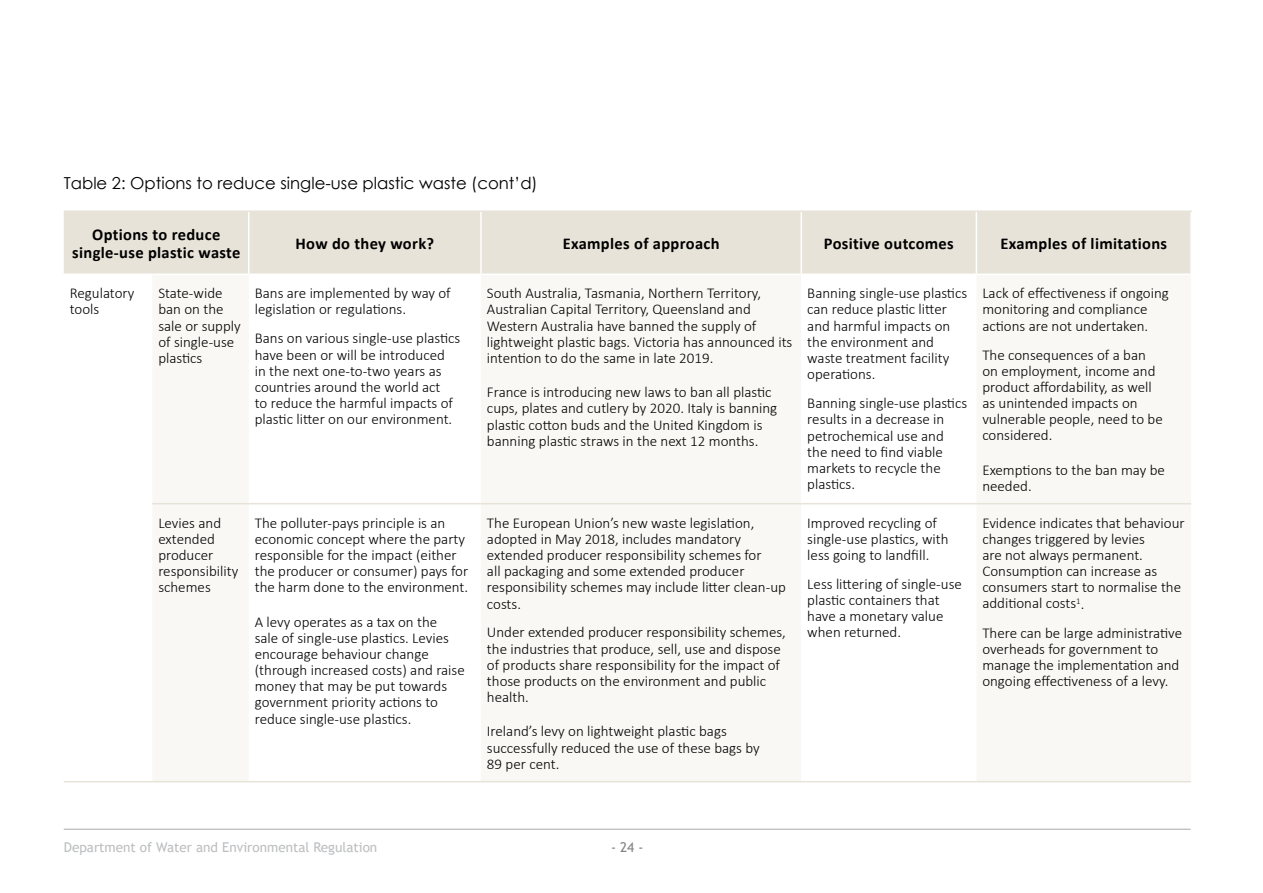
<style>
.page{position:relative;width:1263px;height:893px;background:#fff}
.page>*{position:absolute;margin:0;border:0;box-sizing:border-box;transform-origin:0 0}
.t1{font:700 16.5px/17.9px "Calibri";letter-spacing:.02em;color:#000;text-align:center}
.t2{font:16.5px "Century Gothic";color:#000}
.t3{font:300 15px/16.2px "Calibri";color:#000}
.t4{font:13.5px "Trebuchet MS";color:#bcbec0}
.t5{font:13.5px "Trebuchet MS";color:#808285}
</style>
<div class="page">
<hr style="left:64px;top:829px;width:1127px;height:1px;background:#a7a9ac">
<div style="left:64px;top:212px;width:1126px;height:62px;background:#e7e3d8"></div>
<svg style="left:152px;top:502px;width:1039px;height:279px;fill:#f9f8f5"></svg>
<svg style="left:801px;top:502px;width:175px;height:279px"></svg>
<hr style="left:64px;top:210px;width:88px;height:2px;background:#e7e3d8">
<hr style="left:152px;top:210px;width:97px;height:2px;background:#e7e3d8">
<hr style="left:249px;top:210px;width:232px;height:2px;background:#e7e3d8">
<hr style="left:481px;top:210px;width:320px;height:2px;background:#e7e3d8">
<hr style="left:801px;top:210px;width:175px;height:2px;background:#e7e3d8">
<hr style="left:976px;top:210px;width:216px;height:2px;background:#e7e3d8">
<hr style="left:248px;top:212px;width:1px;height:62px;background:#fff">
<hr style="left:480px;top:212px;width:2px;height:62px;background:#fff">
<hr style="left:800px;top:212px;width:2px;height:62px;background:#fff">
<hr style="left:975px;top:212px;width:2px;height:62px;background:#fff">
<hr style="left:152px;top:503px;width:97px;height:1px;background:#e7e3d8">
<hr style="left:249px;top:503px;width:232px;height:1px;background:#e7e3d8">
<hr style="left:481px;top:503px;width:320px;height:1px;background:#e7e3d8">
<hr style="left:801px;top:503px;width:175px;height:1px;background:#e7e3d8">
<hr style="left:976px;top:503px;width:215px;height:1px;background:#e7e3d8">
<hr style="left:64px;top:781px;width:88px;height:1px;background:#e7e3d8">
<hr style="left:152px;top:781px;width:97px;height:1px;background:#e7e3d8">
<hr style="left:249px;top:781px;width:232px;height:1px;background:#e7e3d8">
<hr style="left:481px;top:781px;width:320px;height:1px;background:#e7e3d8">
<hr style="left:801px;top:781px;width:175px;height:1px;background:#e7e3d8">
<hr style="left:976px;top:781px;width:215px;height:1px;background:#e7e3d8">
<p class="t2" style="left:64px;top:171px;width:475px">Table 2: Options to reduce single-use plastic waste (cont’d)</p>
<p class="t1" style="left:72px;top:225px;width:170px">Options to reduce single-use plastic waste</p>
<p class="t1" style="left:295px;top:234px;width:140px">How do they work?</p>
<p class="t1" style="left:563px;top:234px;width:158px">Examples of approach</p>
<p class="t1" style="left:824px;top:234px;width:132px">Positive outcomes</p>
<p class="t1" style="left:1000px;top:234px;width:168px">Examples of limitations</p>
<p class="t3" style="left:70px;top:285px;width:66px">Regulatory tools</p>
<p class="t3" style="left:158px;top:285px;width:84px">State-wide ban on the sale or supply of single-use plastics</p>
<p class="t3" style="left:255px;top:285px;width:197px">Bans are implemented by way of legislation or regulations.</p>
<p class="t3" style="left:982px;top:285px;width:188px">Lack of effectiveness if ongoing monitoring and compliance actions are not undertaken.</p>
<p class="t3" style="left:982px;top:346px;width:182px">The consequences of a ban on employment, income and product affordability, as well as unintended impacts on vulnerable people, need to be considered.</p>
<p class="t3" style="left:982px;top:461px;width:184px">Exemptions to the ban may be needed.</p>
<p class="t3" style="left:807px;top:285px;width:161px">Banning single-use plastics can reduce plastic litter and harmful impacts on the environment and waste treatment facility operations.</p>
<p class="t3" style="left:807px;top:395px;width:161px">Banning single-use plastics results in a decrease in petrochemical use and the need to find viable markets to recycle the plastics.</p>
<p class="t3" style="left:487px;top:285px;width:307px">South Australia, Tasmania, Northern Territory, Australian Capital Territory, Queensland and Western Australia have banned the supply of lightweight plastic bags. Victoria has announced its intention to do the same in late 2019.</p>
<p class="t3" style="left:487px;top:384px;width:292px">France is introducing new laws to ban all plastic cups, plates and cutlery by 2020. Italy is banning plastic cotton buds and the United Kingdom is banning plastic straws in the next 12 months.</p>
<p class="t3" style="left:255px;top:330px;width:207px">Bans on various single-use plastics have been or will be introduced<br>in the next one-to-two years as countries around the world act<br>to reduce the harmful impacts of plastic litter on our environment.</p>
<p class="t3" style="left:158px;top:514px;width:81px">Levies and extended producer responsibility schemes</p>
<p class="t3" style="left:255px;top:514px;width:215px">The polluter-pays principle is an economic concept where the party responsible for the impact (either the producer or consumer) pays for the harm done to the environment.</p>
<p class="t3" style="left:255px;top:613px;width:212px">A levy operates as a tax on the<br>sale of single-use plastics. Levies encourage behaviour change (through increased costs) and raise money that may be put towards government priority actions to reduce single-use plastics.</p>
<p class="t3" style="left:487px;top:514px;width:300px">The European Union’s new waste legislation, adopted in May 2018, includes mandatory extended producer responsibility schemes for<br>all packaging and some extended producer responsibility schemes may include litter clean-up costs.</p>
<p class="t3" style="left:487px;top:624px;width:300px">Under extended producer responsibility schemes, the industries that produce, sell, use and dispose of products share responsibility for the impact of those products on the environment and public health.</p>
<p class="t3" style="left:487px;top:723px;width:274px">Ireland’s levy on lightweight plastic bags successfully reduced the use of these bags by<br>89 per cent.</p>
<p class="t3" style="left:807px;top:514px;width:143px">Improved recycling of single-use plastics, with less going to landfill.</p>
<p class="t3" style="left:807px;top:576px;width:156px">Less littering of single-use plastic containers that have a monetary value when returned.</p>
<p class="t3" style="left:982px;top:514px;width:204px">Evidence indicates that behaviour changes triggered by levies<br>are not always permanent.<br>Consumption can increase as consumers start to normalise the additional costs<sup>1</sup>.</p>
<p class="t3" style="left:982px;top:624px;width:201px">There can be large administrative overheads for government to manage the implementation and ongoing effectiveness of a levy.</p>
<p class="t4" style="left:64px;top:839px;width:315px">Department of Water and Environmental Regulation</p>
<p class="t5" style="left:611px;top:839px;width:34px">- 24 -</p>
</div>
